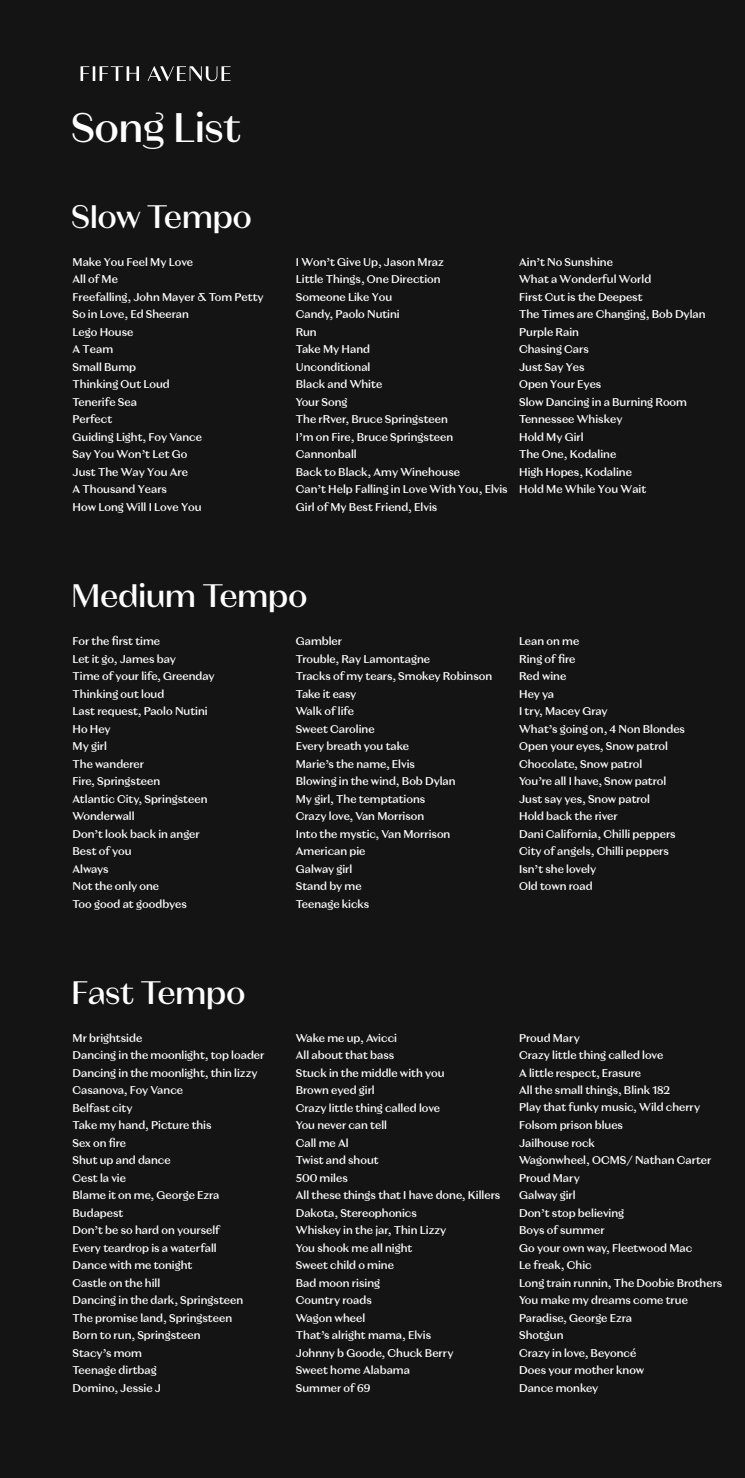
<style>
.page{position:relative;width:745px;height:1478px;background:#fff}
.page>*{position:absolute;margin:0;border:0;box-sizing:border-box;transform-origin:0 0}
.t1{font:500 41.25px "Magnat Head";color:#fff}
.t2{font:500 32.5px "Magnat Head";color:#fff}
.t3{font:500 11.25px/17.5px "Magnat Text";color:#fff}
</style>
<div class="page">
<div style="left:0;top:0;width:744px;height:1478px;background:#141414"></div>
<svg style="left:80px;top:66px;width:150px;height:15px"></svg>
<p class="t1" style="left:72px;top:102px;width:171px">Song List</p>
<p class="t2" style="left:72px;top:196px;width:181px">Slow Tempo</p>
<p class="t3" style="left:72px;top:253px;width:192px">Make You Feel My Love<br>All of Me<br>Freefalling, John Mayer &amp; Tom Petty<br>So in Love, Ed Sheeran<br>Lego House<br>A Team<br>Small Bump<br>Thinking Out Loud<br>Tenerife Sea<br>Perfect<br>Guiding Light, Foy Vance<br>Say You Won’t Let Go<br>Just The Way You Are<br>A Thousand Years<br>How Long Will I Love You</p>
<p class="t3" style="left:296px;top:253px;width:213px">I Won’t Give Up, Jason Mraz<br>Little Things, One Direction<br>Someone Like You<br>Candy, Paolo Nutini<br>Run<br>Take My Hand<br>Unconditional<br>Black and White<br>Your Song<br>The rRver, Bruce Springsteen<br>I’m on Fire, Bruce Springsteen<br>Cannonball<br>Back to Black, Amy Winehouse<br>Can’t Help Falling in Love With You, Elvis<br>Girl of My Best Friend, Elvis</p>
<p class="t3" style="left:519px;top:253px;width:188px">Ain’t No Sunshine<br>What a Wonderful World<br>First Cut is the Deepest<br>The Times are Changing, Bob Dylan<br>Purple Rain<br>Chasing Cars<br>Just Say Yes<br>Open Your Eyes<br>Slow Dancing in a Burning Room<br>Tennessee Whiskey<br>Hold My Girl<br>The One, Kodaline<br>High Hopes, Kodaline<br>Hold Me While You Wait</p>
<p class="t2" style="left:72px;top:575px;width:237px">Medium Tempo</p>
<p class="t3" style="left:72px;top:632px;width:89px">For the first time</p>
<p class="t3" style="left:72px;top:650px;width:105px">Let it go, James bay</p>
<p class="t3" style="left:72px;top:667px;width:143px">Time of your life, Greenday</p>
<p class="t3" style="left:72px;top:685px;width:93px">Thinking out loud</p>
<p class="t3" style="left:72px;top:702px;width:136px">Last request, Paolo Nutini</p>
<p class="t3" style="left:72px;top:720px;width:40px">Ho Hey</p>
<p class="t3" style="left:72px;top:737px;width:36px">My girl</p>
<p class="t3" style="left:72px;top:755px;width:73px">The wanderer</p>
<p class="t3" style="left:72px;top:772px;width:89px">Fire, Springsteen</p>
<p class="t3" style="left:72px;top:790px;width:136px">Atlantic City, Springsteen</p>
<p class="t3" style="left:72px;top:807px;width:64px">Wonderwall</p>
<p class="t3" style="left:72px;top:825px;width:129px">Don’t look back in anger</p>
<p class="t3" style="left:72px;top:842px;width:61px">Best of you</p>
<p class="t3" style="left:72px;top:860px;width:38px">Always</p>
<p class="t3" style="left:72px;top:877px;width:88px">Not the only one</p>
<p class="t3" style="left:72px;top:895px;width:116px">Too good at goodbyes</p>
<p class="t3" style="left:295px;top:632px;width:48px">Gambler</p>
<p class="t3" style="left:295px;top:650px;width:136px">Trouble, Ray Lamontagne</p>
<p class="t3" style="left:295px;top:667px;width:198px">Tracks of my tears, Smokey Robinson</p>
<p class="t3" style="left:295px;top:685px;width:62px">Take it easy</p>
<p class="t3" style="left:295px;top:702px;width:60px">Walk of life</p>
<p class="t3" style="left:295px;top:720px;width:80px">Sweet Caroline</p>
<p class="t3" style="left:295px;top:737px;width:115px">Every breath you take</p>
<p class="t3" style="left:295px;top:755px;width:121px">Marie’s the name, Elvis</p>
<p class="t3" style="left:295px;top:772px;width:161px">Blowing in the wind, Bob Dylan</p>
<p class="t3" style="left:295px;top:790px;width:131px">My girl, The temptations</p>
<p class="t3" style="left:295px;top:807px;width:130px">Crazy love, Van Morrison</p>
<p class="t3" style="left:295px;top:825px;width:156px">Into the mystic, Van Morrison</p>
<p class="t3" style="left:295px;top:842px;width:71px">American pie</p>
<p class="t3" style="left:295px;top:860px;width:58px">Galway girl</p>
<p class="t3" style="left:295px;top:877px;width:67px">Stand by me</p>
<p class="t3" style="left:295px;top:895px;width:75px">Teenage kicks</p>
<p class="t3" style="left:519px;top:632px;width:167px">Lean on me<br>Ring of fire<br>Red wine<br>Hey ya<br>I try, Macey Gray<br>What’s going on, 4 Non Blondes<br>Open your eyes, Snow patrol<br>Chocolate, Snow patrol<br>You’re all I have, Snow patrol<br>Just say yes, Snow patrol<br>Hold back the river<br>Dani California, Chilli peppers<br>City of angels, Chilli peppers<br>Isn’t she lovely<br>Old town road</p>
<p class="t2" style="left:72px;top:971px;width:175px">Fast Tempo</p>
<p class="t3" style="left:72px;top:1028px;width:71px">Mr brightside</p>
<p class="t3" style="left:72px;top:1046px;width:193px">Dancing in the moonlight, top loader</p>
<p class="t3" style="left:72px;top:1063px;width:186px">Dancing in the moonlight, thin lizzy</p>
<p class="t3" style="left:72px;top:1081px;width:112px">Casanova, Foy Vance</p>
<p class="t3" style="left:72px;top:1098px;width:61px">Belfast city</p>
<p class="t3" style="left:72px;top:1116px;width:140px">Take my hand, Picture this</p>
<p class="t3" style="left:72px;top:1133px;width:55px">Sex on fire</p>
<p class="t3" style="left:72px;top:1151px;width:100px">Shut up and dance</p>
<p class="t3" style="left:72px;top:1168px;width:55px">Cest la vie</p>
<p class="t3" style="left:72px;top:1186px;width:148px">Blame it on me, George Ezra</p>
<p class="t3" style="left:72px;top:1203px;width:52px">Budapest</p>
<p class="t3" style="left:72px;top:1221px;width:149px">Don’t be so hard on yourself</p>
<p class="t3" style="left:72px;top:1238px;width:146px">Every teardrop is a waterfall</p>
<p class="t3" style="left:72px;top:1256px;width:121px">Dance with me tonight</p>
<p class="t3" style="left:72px;top:1273px;width:89px">Castle on the hill</p>
<p class="t3" style="left:72px;top:1291px;width:172px">Dancing in the dark, Springsteen</p>
<p class="t3" style="left:72px;top:1308px;width:161px">The promise land, Springsteen</p>
<p class="t3" style="left:72px;top:1326px;width:129px">Born to run, Springsteen</p>
<p class="t3" style="left:72px;top:1343px;width:71px">Stacy’s mom</p>
<p class="t3" style="left:72px;top:1361px;width:86px">Teenage dirtbag</p>
<p class="t3" style="left:72px;top:1378px;width:90px">Domino, Jessie J</p>
<p class="t3" style="left:295px;top:1028px;width:103px">Wake me up, Avicci</p>
<p class="t3" style="left:295px;top:1046px;width:100px">All about that bass</p>
<p class="t3" style="left:295px;top:1063px;width:150px">Stuck in the middle with you</p>
<p class="t3" style="left:295px;top:1081px;width:80px">Brown eyed girl</p>
<p class="t3" style="left:295px;top:1099px;width:146px">Crazy little thing called love</p>
<p class="t3" style="left:295px;top:1116px;width:93px">You never can tell</p>
<p class="t3" style="left:295px;top:1134px;width:54px">Call me Al</p>
<p class="t3" style="left:295px;top:1151px;width:84px">Twist and shout</p>
<p class="t3" style="left:295px;top:1169px;width:53px">500 miles</p>
<p class="t3" style="left:295px;top:1186px;width:206px">All these things that I have done, Killers</p>
<p class="t3" style="left:295px;top:1204px;width:122px">Dakota, Stereophonics</p>
<p class="t3" style="left:295px;top:1221px;width:152px">Whiskey in the jar, Thin Lizzy</p>
<p class="t3" style="left:295px;top:1239px;width:118px">You shook me all night</p>
<p class="t3" style="left:295px;top:1256px;width:100px">Sweet child o mine</p>
<p class="t3" style="left:295px;top:1274px;width:86px">Bad moon rising</p>
<p class="t3" style="left:295px;top:1291px;width:77px">Country roads</p>
<p class="t3" style="left:295px;top:1309px;width:71px">Wagon wheel</p>
<p class="t3" style="left:295px;top:1326px;width:137px">That’s alright mama, Elvis</p>
<p class="t3" style="left:295px;top:1344px;width:159px">Johnny b Goode, Chuck Berry</p>
<p class="t3" style="left:295px;top:1361px;width:116px">Sweet home Alabama</p>
<p class="t3" style="left:295px;top:1379px;width:76px">Summer of 69</p>
<p class="t3" style="left:519px;top:1028px;width:204px">Proud Mary<br>Crazy little thing called love<br>A little respect, Erasure<br>All the small things, Blink 182<br>Play that funky music, Wild cherry<br>Folsom prison blues<br>Jailhouse rock<br>Wagonwheel, OCMS/ Nathan Carter<br>Proud Mary<br>Galway girl<br>Don’t stop believing<br>Boys of summer<br>Go your own way, Fleetwood Mac<br>Le freak, Chic<br>Long train runnin, The Doobie Brothers<br>You make my dreams come true<br>Paradise, George Ezra<br>Shotgun<br>Crazy in love, Beyoncé<br>Does your mother know<br>Dance monkey</p>
</div>
